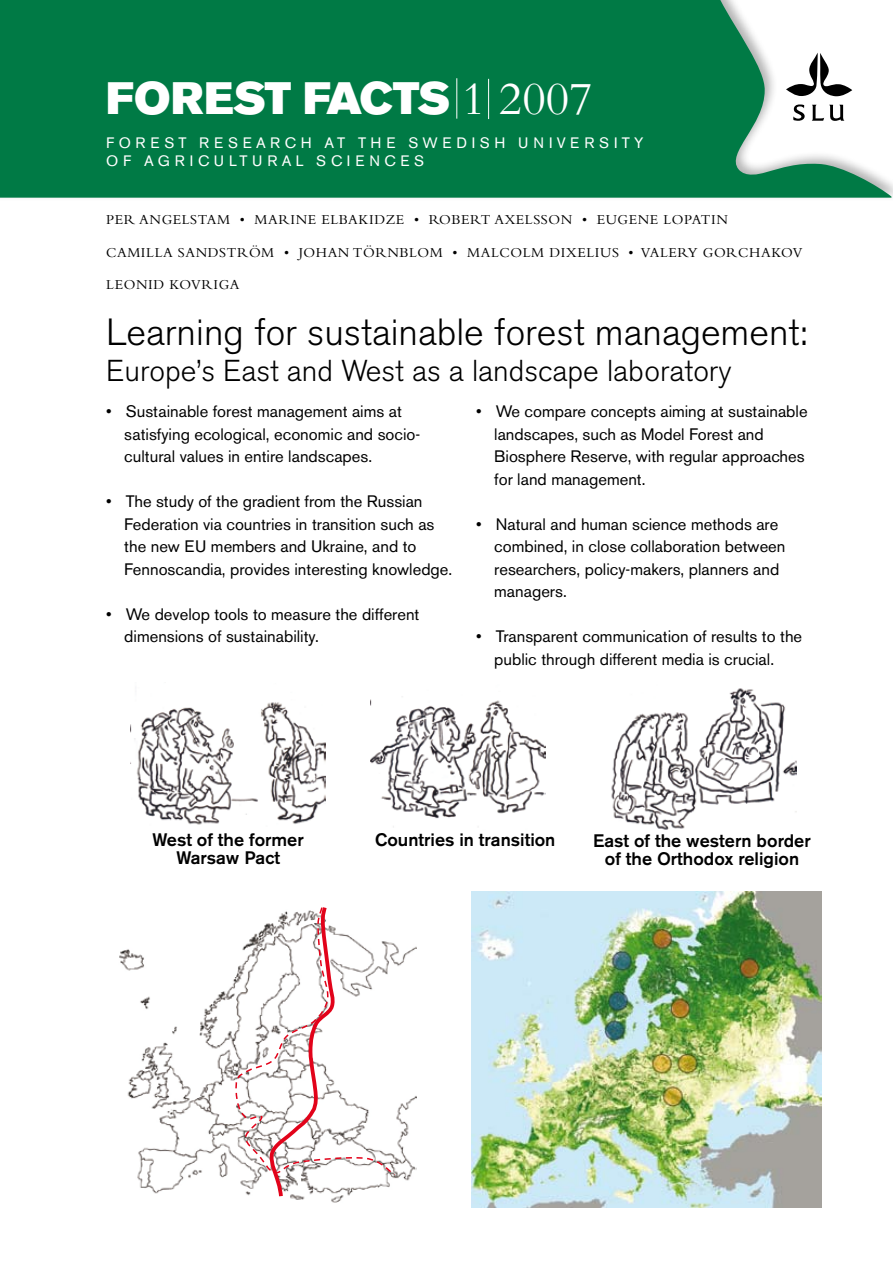
<style>
.page{position:relative;width:893px;height:1263px;background:#fff}
.page>*{position:absolute;margin:0;border:0;box-sizing:border-box;transform-origin:0 0}
.t1{font:45px "Akzidenz Grotesk BE Super";letter-spacing:-.01em;color:#fff}
.t2{font:300 37.5px "Akzidenz Grotesk BE";color:#000}
.t3{font:300 30px "Akzidenz Grotesk BE";color:#000}
.t4{font:500 18px/18px "Akzidenz Grotesk BE";color:#000;text-align:center}
.t5{font:16.5px/22.5px "Akzidenz Grotesk BE";color:#000}
.t6{font:15px/18px "Akzidenz Grotesk BE";letter-spacing:.31em;color:#fff}
.t7{font:14.25px "Bembo";letter-spacing:.04em;color:#000}
.s1{font-family:"Bembo";font-size:48px}
</style>
<div class="page">
<svg style="left:0;top:0;width:891px;height:198px;background:#1f895b"></svg>
<svg style="left:786px;top:53px;width:66px;height:43px"></svg>
<svg style="left:793px;top:104px;width:12px;height:17px"></svg>
<svg style="left:812px;top:105px;width:32px;height:16px"></svg>
<hr style="left:488px;top:79px;width:1px;height:40px;background:#fff">
<hr style="left:456px;top:78px;width:1px;height:41px;background:#fff">
<img style="left:119px;top:945px;width:297px;height:258px">
<svg style="left:235px;top:907px;width:161px;height:293px"></svg>
<img style="left:471px;top:892px;width:351px;height:315px">
<img style="left:130px;top:702px;width:196px;height:123px">
<img style="left:371px;top:696px;width:175px;height:131px">
<img style="left:611px;top:688px;width:185px;height:142px">
<h1 class="t1" style="left:106px;top:72px;width:488px">FOREST FACTS <span class="s1">1 2007</span></h1>
<p class="t6" style="left:106px;top:133px;width:539px">FOREST RESEARCH AT THE SWEDISH UNIVERSITY<br>OF AGRICULTURAL SCIENCES</p>
<p class="t7" style="left:106px;top:211px;width:623px">PER ANGELSTAM • MARINE ELBAKIDZE • ROBERT AXELSSON • EUGENE LOPATIN</p>
<p class="t7" style="left:106px;top:244px;width:698px">CAMILLA SANDSTRÖM • JOHAN TÖRNBLOM • MALCOLM DIXELIUS • VALERY GORCHAKOV</p>
<p class="t7" style="left:106px;top:277px;width:135px">LEONID KOVRIGA</p>
<h2 class="t2" style="left:106px;top:311px;width:702px">Learning for sustainable forest management:</h2>
<h3 class="t3" style="left:106px;top:354px;width:627px">Europe’s East and West as a landscape laboratory</h3>
<p class="t5" style="left:494px;top:400px;width:315px;text-indent:-18px">• We compare concepts aiming at sustainable landscapes, such as Model Forest and Biosphere Reserve, with regular approaches for land management.</p>
<p class="t5" style="left:494px;top:513px;width:293px;text-indent:-18px">• Natural and human science methods are combined, in close collaboration between researchers, policy-makers, planners and managers.</p>
<p class="t5" style="left:494px;top:625px;width:309px;text-indent:-18px">• Transparent communication of results to the public through different media is crucial.</p>
<p class="t5" style="left:124px;top:400px;width:297px;text-indent:-18px">• Sustainable forest management aims at satisfying ecological, economic and socio&shy;cultural values in entire landscapes.</p>
<p class="t5" style="left:124px;top:490px;width:329px;text-indent:-18px">• The study of the gradient from the Russian Federation via countries in transition such as the new EU members and Ukraine, and to Fennoscandia, provides interesting knowledge.</p>
<p class="t5" style="left:124px;top:603px;width:297px;text-indent:-18px">• We develop tools to measure the different dimensions of sustainability.</p>
<p class="t4" style="left:375px;top:831px;width:182px">Countries in transition</p>
<p class="t4" style="left:153px;top:831px;width:153px">West of the former<br>Warsaw Pact</p>
<p class="t4" style="left:593px;top:831px;width:219px">East of the western border of the Orthodox religion</p>
</div>
